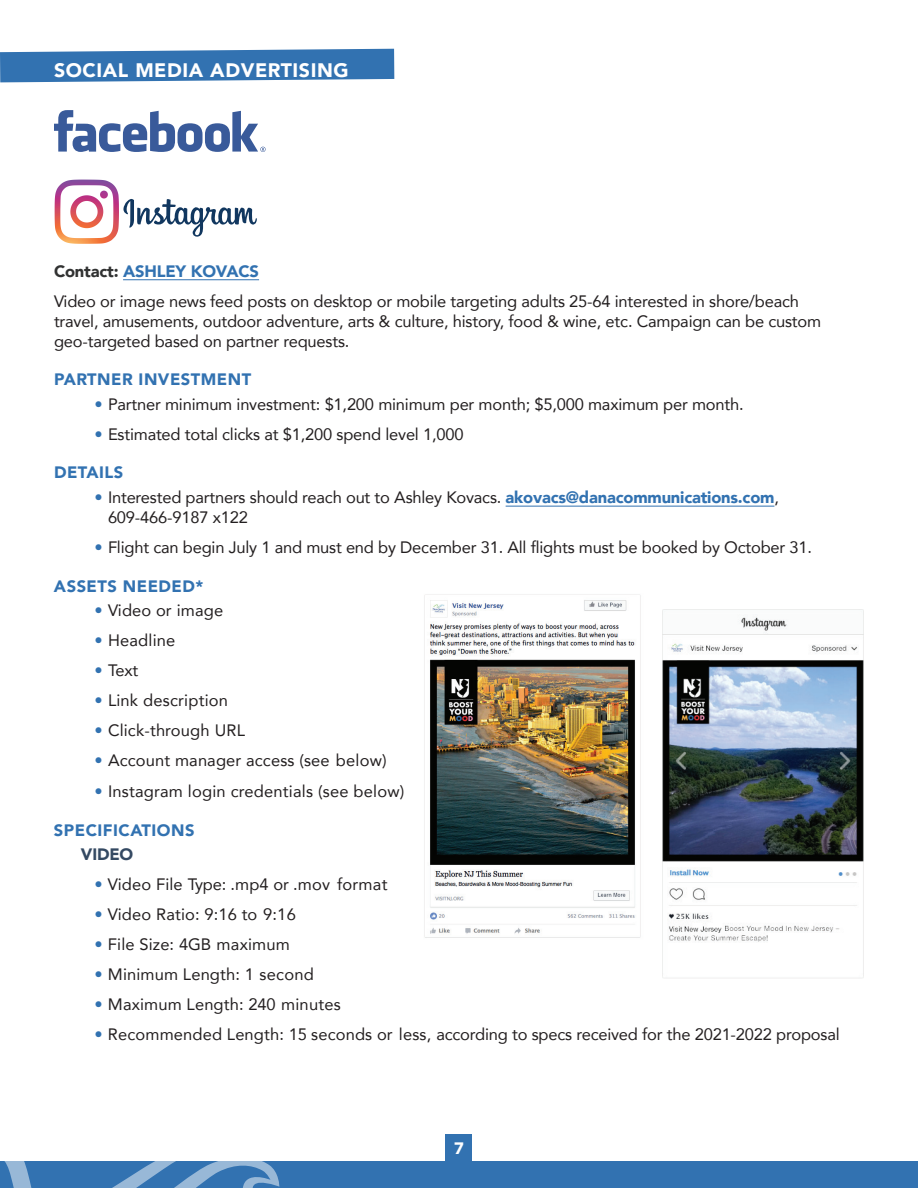
<style>
.page{position:relative;width:918px;height:1188px;background:#fff}
.page>*{position:absolute;margin:0;border:0;box-sizing:border-box;transform-origin:0 0}
.t1{font:900 19.5px "Avenir";letter-spacing:.03em;color:#fff}
.t2{font:16.5px/20.2px "Avenir";letter-spacing:-.01em;color:#231f20}
.t3{font:16.5px "Avenir";letter-spacing:.01em;color:#231f20}
.t4{font:900 16.5px "Avenir";letter-spacing:.03em;color:#3272b1}
.t5{font:900 16.5px "Avenir";letter-spacing:-.01em;color:#344962}
.t6{font:900 16.5px "Avenir";color:#fff}
.s1{font-weight:900;color:#313232}
.s2{font-weight:900;color:#3272b1}
.s3{color:#3272b1}
</style>
<div class="page">
<div style="left:0;top:1161px;width:918px;height:27px;background:#3272b1"></div>
<svg style="left:4px;top:1161px;width:276px;height:27px"></svg>
<div style="left:446px;top:1134px;width:26px;height:27px;background:#3272b1"></div>
<svg style="left:0;top:49px;width:394px;height:33px;background:#437db7"></svg>
<hr style="left:123px;top:279px;width:136px;height:1px;background:#3272b1">
<hr style="left:506px;top:506px;width:268px;height:1px;background:#3272b1">
<svg style="left:54px;top:110px;width:212px;height:42px"></svg>
<svg style="left:55px;top:180px;width:202px;height:64px"></svg>
<img style="left:424px;top:594px;width:217px;height:344px">
<img style="left:662px;top:610px;width:202px;height:368px">
<p class="t1" style="left:54px;top:53px;width:296px">SOCIAL MEDIA ADVERTISING</p>
<p class="t2" style="left:54px;top:256px;width:747px;line-height:30px"><span class="s1">Contact:</span> <span class="s2">ASHLEY KOVACS<br></span>Video or image news feed posts on desktop or mobile targeting adults 25-64 interested in shore/beach</p>
<p class="t2" style="left:54px;top:311px;width:769px">travel, amusements, outdoor adventure, arts &amp; culture, history, food &amp; wine, etc. Campaign can be custom geo-targeted based on partner requests.</p>
<p class="t4" style="left:54px;top:366px;width:199px">PARTNER INVESTMENT</p>
<p class="t2" style="left:95px;top:394px;width:651px"><span class="s3">•</span> Partner minimum investment: $1,200 minimum per month; $5,000 maximum per month.</p>
<p class="t2" style="left:95px;top:424px;width:371px"><span class="s3">•</span> Estimated total clicks at $1,200 spend level 1,000</p>
<p class="t4" style="left:54px;top:458px;width:71px">DETAILS</p>
<p class="t2" style="left:108px;top:487px;width:673px;text-indent:-13px"><span class="s3">•</span> Interested partners should reach out to Ashley Kovacs. <span class="s2">akovacs@danacommunications.com</span>,<br>609-466-9187 x122</p>
<p class="t2" style="left:95px;top:537px;width:719px"><span class="s3">•</span> Flight can begin July 1 and must end by December 31. All flights must be booked by October 31.</p>
<p class="t4" style="left:54px;top:572px;width:151px">ASSETS NEEDED*</p>
<p class="t3" style="left:95px;top:597px;width:130px"><span class="s3">•</span> Video or image</p>
<p class="t3" style="left:95px;top:627px;width:82px"><span class="s3">•</span> Headline</p>
<p class="t2" style="left:95px;top:660px;width:45px"><span class="s3">•</span> Text</p>
<p class="t3" style="left:95px;top:687px;width:135px"><span class="s3">•</span> Link description</p>
<p class="t3" style="left:95px;top:717px;width:152px"><span class="s3">•</span> Click-through URL</p>
<p class="t3" style="left:95px;top:747px;width:294px"><span class="s3">•</span> Account manager access (see below)</p>
<p class="t3" style="left:95px;top:778px;width:311px"><span class="s3">•</span> Instagram login credentials (see below)</p>
<p class="t4" style="left:54px;top:816px;width:142px">SPECIFICATIONS</p>
<p class="t5" style="left:81px;top:840px;width:54px">VIDEO</p>
<p class="t3" style="left:94px;top:871px;width:294px"><span class="s3">•</span> Video File Type: .mp4 or .mov format</p>
<p class="t3" style="left:94px;top:901px;width:203px"><span class="s3">•</span> Video Ratio: 9:16 to 9:16</p>
<p class="t3" style="left:94px;top:931px;width:197px"><span class="s3">•</span> File Size: 4GB maximum</p>
<p class="t3" style="left:94px;top:961px;width:221px"><span class="s3">•</span> Minimum Length: 1 second</p>
<p class="t3" style="left:94px;top:991px;width:248px"><span class="s3">•</span> Maximum Length: 240 minutes</p>
<p class="t2" style="left:94px;top:1024px;width:747px"><span class="s3">•</span> Recommended Length: 15 seconds or less, according to specs received for the 2021-2022 proposal</p>
<p class="t6" style="left:454px;top:1134px;width:11px">7</p>
</div>
